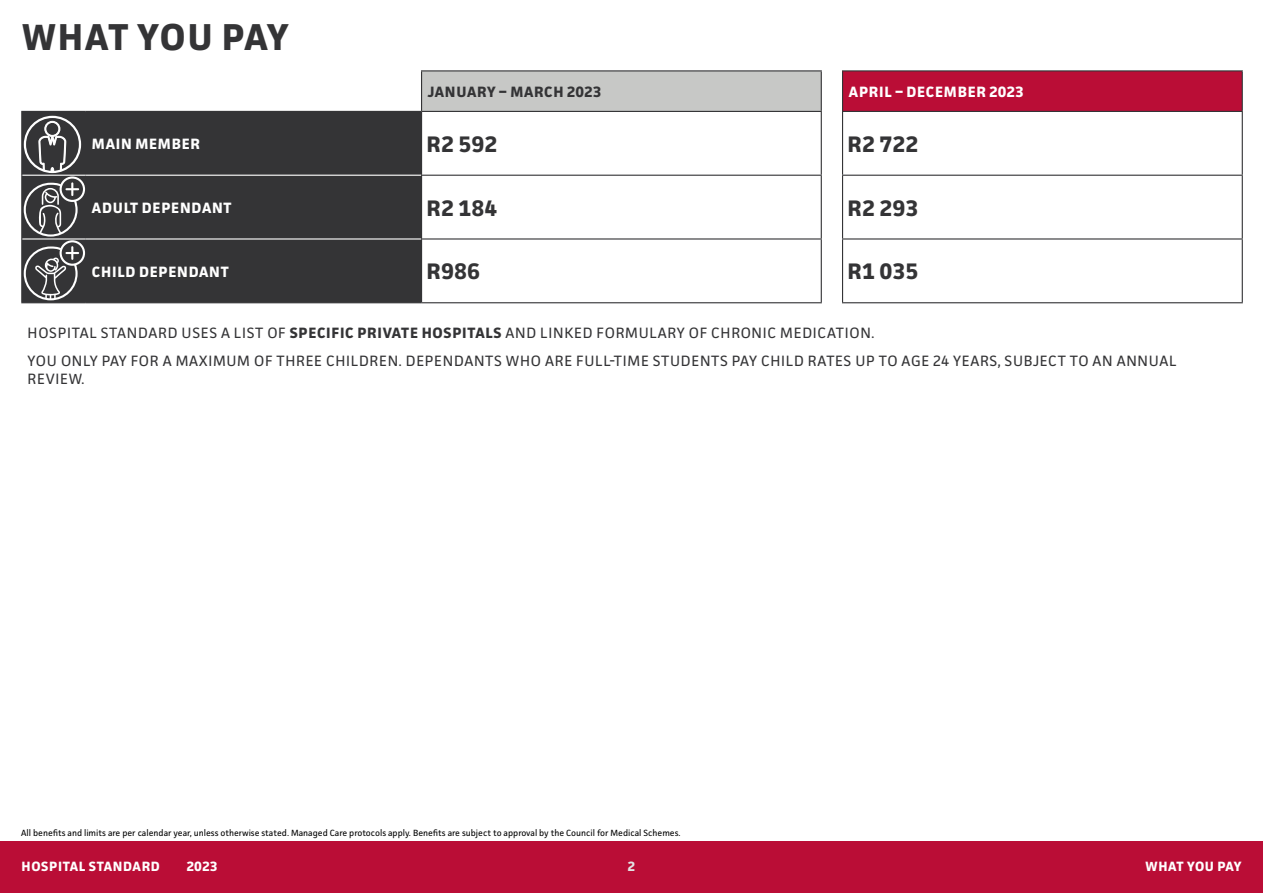
<style>
.page{position:relative;width:1263px;height:893px;background:#fff}
.page>*{position:absolute;margin:0;border:0;box-sizing:border-box;transform-origin:0 0}
.t1{font:700 37.5px "Facit";letter-spacing:.025em;color:#343436}
.t2{font:700 22.5px "Facit";color:#343436}
.t3{font:15px/27.2px "Facit";letter-spacing:.05em;color:#343436}
.t4{font:700 15px "Facit";letter-spacing:.05em;color:#fff}
.t5{font:700 15px "Facit";letter-spacing:.035em;color:#343436}
.t6{font:700 13.5px "Facit";letter-spacing:.045em;color:#fff}
.t7{font:700 13.5px "Facit";letter-spacing:.025em;color:#fff}
.t8{font:700 13.5px "Facit";color:#e2e3e4}
.t9{font:9px "Facit";color:#000}
.s1{font-weight:700}
</style>
<div class="page">
<div style="left:0;top:841px;width:1263px;height:52px;background:#ba0d36"></div>
<div style="left:422px;top:71px;width:399px;height:40px;background:#c7c8c6"></div>
<div style="left:842px;top:71px;width:400px;height:40px;background:#ba0d36"></div>
<div style="left:22px;top:112px;width:399px;height:190px;background:#343436"></div>
<hr style="left:21px;top:112px;width:1px;height:63px;background:#343436">
<hr style="left:21px;top:111px;width:65px;height:1px;background:#343436">
<hr style="left:86px;top:111px;width:336px;height:1px;background:#343436">
<hr style="left:421px;top:112px;width:1px;height:63px;background:#343436">
<hr style="left:821px;top:112px;width:1px;height:63px;background:#343436">
<hr style="left:21px;top:175px;width:1px;height:64px;background:#343436">
<hr style="left:421px;top:176px;width:1px;height:62px;background:#343436">
<hr style="left:421px;top:175px;width:401px;height:1px;background:#343436">
<hr style="left:821px;top:176px;width:1px;height:62px;background:#343436">
<hr style="left:21px;top:239px;width:1px;height:63px;background:#343436">
<hr style="left:21px;top:302px;width:65px;height:1px;background:#343436">
<hr style="left:86px;top:302px;width:336px;height:1px;background:#343436">
<hr style="left:421px;top:240px;width:1px;height:62px;background:#343436">
<hr style="left:421px;top:238px;width:401px;height:2px;background:#343436">
<hr style="left:422px;top:302px;width:400px;height:1px;background:#343436">
<hr style="left:821px;top:240px;width:1px;height:62px;background:#343436">
<hr style="left:421px;top:70px;width:401px;height:1px;background:#343436">
<hr style="left:421px;top:71px;width:1px;height:40px;background:#343436">
<hr style="left:821px;top:71px;width:1px;height:40px;background:#343436">
<hr style="left:422px;top:111px;width:400px;height:1px;background:#343436">
<hr style="left:842px;top:70px;width:401px;height:1px;background:#343436">
<hr style="left:842px;top:71px;width:1px;height:40px;background:#343436">
<hr style="left:1242px;top:71px;width:1px;height:40px;background:#343436">
<hr style="left:842px;top:111px;width:401px;height:1px;background:#343436">
<hr style="left:842px;top:112px;width:1px;height:63px;background:#343436">
<hr style="left:1242px;top:112px;width:1px;height:63px;background:#343436">
<hr style="left:842px;top:175px;width:401px;height:1px;background:#343436">
<hr style="left:842px;top:176px;width:1px;height:62px;background:#343436">
<hr style="left:1242px;top:176px;width:1px;height:62px;background:#343436">
<hr style="left:842px;top:238px;width:401px;height:2px;background:#343436">
<hr style="left:842px;top:240px;width:1px;height:62px;background:#343436">
<hr style="left:1242px;top:240px;width:1px;height:62px;background:#343436">
<hr style="left:842px;top:302px;width:401px;height:1px;background:#343436">
<hr style="left:22px;top:175px;width:64px;height:1px;background:#fff">
<hr style="left:86px;top:175px;width:335px;height:1px;background:#fff">
<hr style="left:22px;top:238px;width:64px;height:2px;background:#fff">
<hr style="left:86px;top:238px;width:335px;height:2px;background:#fff">
<svg style="left:38px;top:121px;width:28px;height:51px"></svg>
<div style="left:24px;top:116px;width:57px;height:57px;border:2px solid #fff;border-radius:50%"></div>
<div style="left:60px;top:176px;width:25px;height:26px;border:2px solid #fff;border-radius:50%"></div>
<svg style="left:23px;top:182px;width:56px;height:56px;background:#606062"></svg>
<div style="left:60px;top:240px;width:25px;height:26px;border:2px solid #fff;border-radius:50%"></div>
<svg style="left:23px;top:245px;width:56px;height:56px;background:#616162"></svg>
<h1 class="t1" style="left:22px;top:14px;width:268px">WHAT YOU PAY</h1>
<p class="t5" style="left:428px;top:82px;width:175px">JANUARY – MARCH 2023</p>
<p class="t4" style="left:849px;top:82px;width:176px">APRIL – DECEMBER 2023</p>
<p class="t4" style="left:92px;top:135px;width:110px">MAIN MEMBER</p>
<h2 class="t2" style="left:426px;top:130px;width:73px">R2 592</h2>
<h2 class="t2" style="left:847px;top:130px;width:73px">R2 722</h2>
<p class="t4" style="left:92px;top:198px;width:141px">ADULT DEPENDANT</p>
<h2 class="t2" style="left:426px;top:194px;width:73px">R2 184</h2>
<h2 class="t2" style="left:847px;top:194px;width:73px">R2 293</h2>
<p class="t4" style="left:92px;top:262px;width:138px">CHILD DEPENDANT</p>
<h2 class="t2" style="left:426px;top:258px;width:55px">R986</h2>
<h2 class="t2" style="left:847px;top:258px;width:73px">R1 035</h2>
<p class="t3" style="left:28px;top:319px;width:1150px">HOSPITAL STANDARD USES A LIST OF <span class="s1">SPECIFIC PRIVATE HOSPITALS</span> AND LINKED FORMULARY OF CHRONIC MEDICATION.<br>YOU ONLY PAY FOR A MAXIMUM OF THREE CHILDREN. DEPENDANTS WHO ARE FULL-TIME STUDENTS PAY CHILD RATES UP TO AGE 24 YEARS, SUBJECT TO AN ANNUAL</p>
<p class="t3" style="left:28px;top:364px;width:59px">REVIEW.</p>
<p class="t9" style="left:21px;top:827px;width:661px">All benefits and limits are per calendar year, unless otherwise stated. Managed Care protocols apply. Benefits are subject to approval by the Council for Medical Schemes.</p>
<p class="t6" style="left:22px;top:858px;width:140px">HOSPITAL STANDARD</p>
<p class="t6" style="left:186px;top:858px;width:33px">2023</p>
<p class="t8" style="left:628px;top:858px;width:9px">2</p>
<p class="t7" style="left:1145px;top:858px;width:97px">WHAT YOU PAY</p>
</div>
